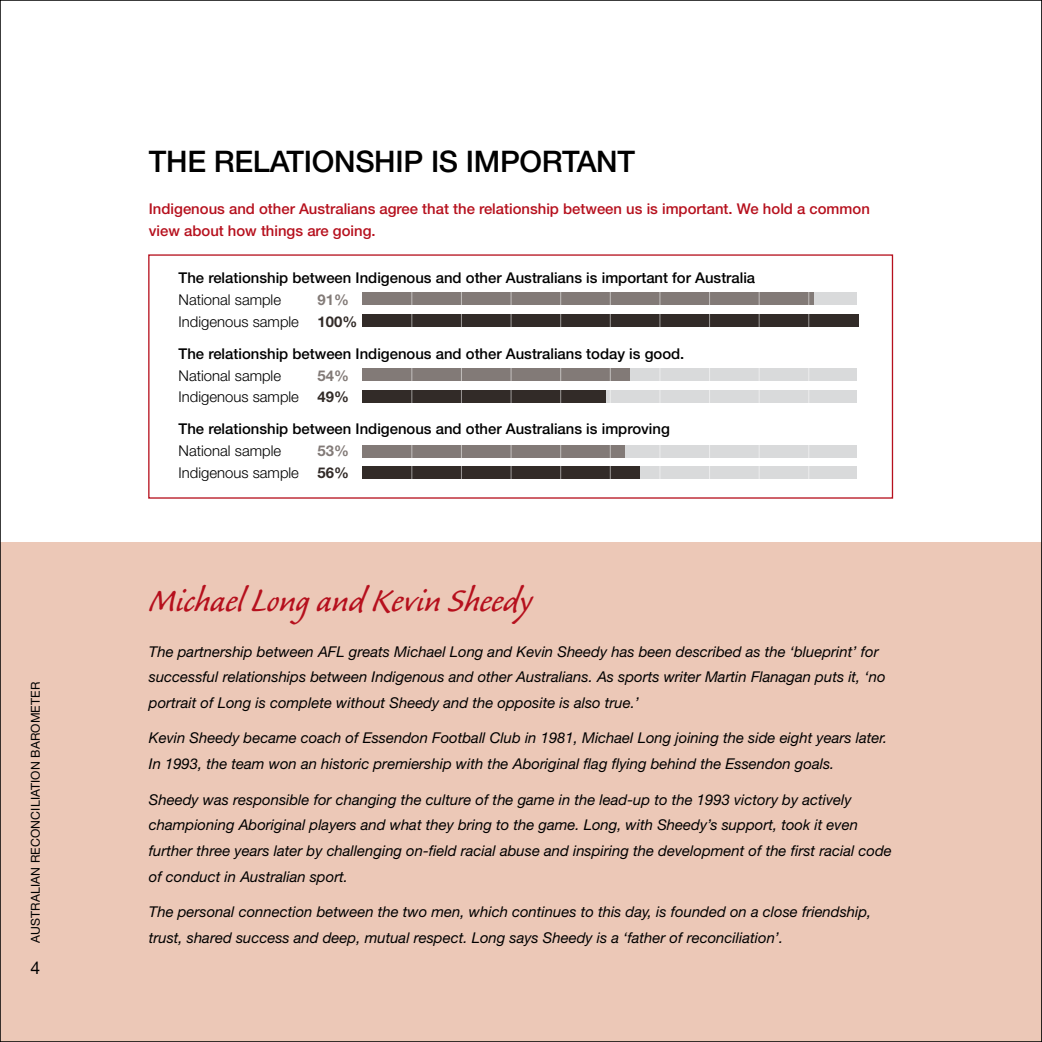
<style>
.page{position:relative;width:1042px;height:1042px;background:#fff}
.page>*{position:absolute;margin:0;border:0;box-sizing:border-box;transform-origin:0 0}
.t1{font:42px "Caliban";color:#b6101d}
.t2{font:500 29.75px "Helvetica Neue";color:#000}
.t3{font:italic 14.88px/25.6px "Helvetica Neue";color:#000}
.t4{font:500 14.88px "Helvetica Neue";color:#000}
.t5{font:500 14.88px/21.9px "Helvetica Neue";color:#b6101d}
.t6{font:300 14.88px/21.9px "Helvetica Neue";color:#000;text-align:right}
.t7{font:12.25px "Helvetica Neue";letter-spacing:.01em;color:#000}
.s1{font-weight:700;color:#827a77}
.s2{font-weight:700;color:#322b28}
</style>
<div class="page">
<div style="left:362px;top:293px;width:494px;height:12px;background:#d9dadb"></div>
<div style="left:362px;top:293px;width:452px;height:12px;background:#827a77"></div>
<div style="left:362px;top:314px;width:496px;height:13px;background:#322b28"></div>
<div style="left:362px;top:369px;width:494px;height:12px;background:#d9dadb"></div>
<div style="left:362px;top:369px;width:268px;height:12px;background:#827a77"></div>
<div style="left:362px;top:390px;width:494px;height:13px;background:#d9dadb"></div>
<div style="left:362px;top:390px;width:243px;height:13px;background:#322b28"></div>
<div style="left:362px;top:445px;width:494px;height:12px;background:#d9dadb"></div>
<div style="left:362px;top:445px;width:263px;height:12px;background:#827a77"></div>
<div style="left:362px;top:467px;width:494px;height:12px;background:#d9dadb"></div>
<div style="left:362px;top:467px;width:278px;height:12px;background:#322b28"></div>
<div style="left:0;top:542px;width:1042px;height:500px;background:#ecc8b7"></div>
<svg style="left:560px;top:314px;width:1px;height:13px"></svg>
<svg style="left:560px;top:390px;width:1px;height:13px"></svg>
<svg style="left:560px;top:466px;width:1px;height:13px"></svg>
<svg style="left:560px;top:445px;width:1px;height:13px"></svg>
<svg style="left:610px;top:445px;width:1px;height:13px"></svg>
<svg style="left:709px;top:445px;width:1px;height:13px"></svg>
<svg style="left:758px;top:445px;width:2px;height:13px"></svg>
<svg style="left:808px;top:445px;width:1px;height:13px"></svg>
<svg style="left:659px;top:445px;width:1px;height:13px"></svg>
<svg style="left:461px;top:445px;width:1px;height:13px"></svg>
<svg style="left:510px;top:445px;width:1px;height:13px"></svg>
<svg style="left:411px;top:445px;width:1px;height:13px"></svg>
<svg style="left:610px;top:466px;width:1px;height:13px"></svg>
<svg style="left:709px;top:466px;width:1px;height:13px"></svg>
<svg style="left:758px;top:466px;width:2px;height:13px"></svg>
<svg style="left:808px;top:466px;width:1px;height:13px"></svg>
<svg style="left:659px;top:466px;width:1px;height:13px"></svg>
<svg style="left:461px;top:466px;width:1px;height:13px"></svg>
<svg style="left:510px;top:466px;width:1px;height:13px"></svg>
<svg style="left:411px;top:466px;width:1px;height:13px"></svg>
<svg style="left:560px;top:368px;width:1px;height:13px"></svg>
<svg style="left:610px;top:368px;width:1px;height:13px"></svg>
<svg style="left:709px;top:368px;width:1px;height:13px"></svg>
<svg style="left:758px;top:368px;width:2px;height:13px"></svg>
<svg style="left:808px;top:368px;width:1px;height:13px"></svg>
<svg style="left:659px;top:368px;width:1px;height:13px"></svg>
<svg style="left:461px;top:368px;width:1px;height:13px"></svg>
<svg style="left:510px;top:368px;width:1px;height:13px"></svg>
<svg style="left:411px;top:368px;width:1px;height:13px"></svg>
<svg style="left:610px;top:390px;width:1px;height:13px"></svg>
<svg style="left:709px;top:390px;width:1px;height:13px"></svg>
<svg style="left:759px;top:390px;width:1px;height:13px"></svg>
<svg style="left:808px;top:390px;width:1px;height:13px"></svg>
<svg style="left:659px;top:390px;width:1px;height:13px"></svg>
<svg style="left:461px;top:390px;width:1px;height:13px"></svg>
<svg style="left:510px;top:390px;width:1px;height:13px"></svg>
<svg style="left:411px;top:390px;width:1px;height:13px"></svg>
<svg style="left:560px;top:292px;width:1px;height:13px"></svg>
<svg style="left:610px;top:292px;width:1px;height:13px"></svg>
<svg style="left:709px;top:292px;width:1px;height:13px"></svg>
<svg style="left:758px;top:292px;width:2px;height:13px"></svg>
<svg style="left:808px;top:292px;width:1px;height:13px"></svg>
<svg style="left:659px;top:292px;width:1px;height:13px"></svg>
<svg style="left:461px;top:292px;width:1px;height:13px"></svg>
<svg style="left:510px;top:292px;width:1px;height:13px"></svg>
<svg style="left:411px;top:292px;width:1px;height:13px"></svg>
<svg style="left:610px;top:314px;width:1px;height:13px"></svg>
<svg style="left:709px;top:314px;width:1px;height:13px"></svg>
<svg style="left:758px;top:314px;width:2px;height:13px"></svg>
<svg style="left:808px;top:314px;width:1px;height:13px"></svg>
<svg style="left:659px;top:314px;width:1px;height:13px"></svg>
<svg style="left:461px;top:314px;width:1px;height:13px"></svg>
<svg style="left:510px;top:314px;width:1px;height:13px"></svg>
<svg style="left:411px;top:314px;width:1px;height:13px"></svg>
<svg style="left:1041px;top:0;width:1px;height:1042px"></svg>
<p class="t7" style="left:28px;top:943px;width:262px;rotate:-90deg">Australian Reconciliation Barometer</p>
<h2 class="t2" style="left:149px;top:144px;width:84px">The relationship</h2>
<h2 class="t2" style="left:431px;top:144px;width:55px">is important</h2>
<p class="t5" style="left:149px;top:197px;width:722px">Indigenous and other Australians agree that the relationship between us is important. We hold a common view about how things are going.</p>
<p class="t4" style="left:179px;top:269px;width:578px">The relationship between Indigenous and other Australians is important for Australia</p>
<p class="t6" style="left:179px;top:288px;width:104px">National sample</p>
<p class="t6" style="left:179px;top:288px;width:180px;text-align:left;text-indent:139px"><span class="s1">91%<br></span>Indigenous sample <span class="s2">100%</span></p>
<p class="t4" style="left:179px;top:344px;width:507px">The relationship between Indigenous and other Australians today is good.</p>
<p class="t6" style="left:179px;top:364px;width:104px">National sample</p>
<p class="t6" style="left:179px;top:364px;width:172px"><span class="s1">54%<br></span>Indigenous sample <span class="s2">49%</span></p>
<p class="t4" style="left:179px;top:420px;width:493px">The relationship between Indigenous and other Australians is improving</p>
<p class="t6" style="left:179px;top:439px;width:104px">National sample</p>
<p class="t6" style="left:179px;top:439px;width:172px"><span class="s1">53%<br></span>Indigenous sample <span class="s2">56%</span></p>
<h1 class="t1" style="left:149px;top:579px;width:384px">Michael Long and Kevin Sheedy</h1>
<p class="t3" style="left:149px;top:638px;width:738px">The partnership between AFL greats Michael Long and Kevin Sheedy has been described as the ‘blueprint’ for successful relationships between Indigenous and other Australians. As sports writer Martin Flanagan puts it, ‘no portrait of Long is complete without Sheedy and the opposite is also true.’</p>
<p class="t3" style="left:149px;top:725px;width:740px">Kevin Sheedy became coach of Essendon Football Club in 1981, Michael Long joining the side eight years later.<br>In 1993, the team won an historic premiership with the Aboriginal flag flying behind the Essendon goals.</p>
<p class="t3" style="left:149px;top:786px;width:744px">Sheedy was responsible for changing the culture of the game in the lead-up to the 1993 victory by actively championing Aboriginal players and what they bring to the game. Long, with Sheedy’s support, took it even further three years later by challenging on-field racial abuse and inspiring the development of the first racial code of conduct in Australian sport.</p>
<p class="t3" style="left:149px;top:899px;width:724px">The personal connection between the two men, which continues to this day, is founded on a close friendship,</p>
<p class="t3" style="left:149px;top:924px;width:636px">trust, shared success and deep, mutual respect. Long says Sheedy is a ‘father of reconciliation’.</p>
</div>
